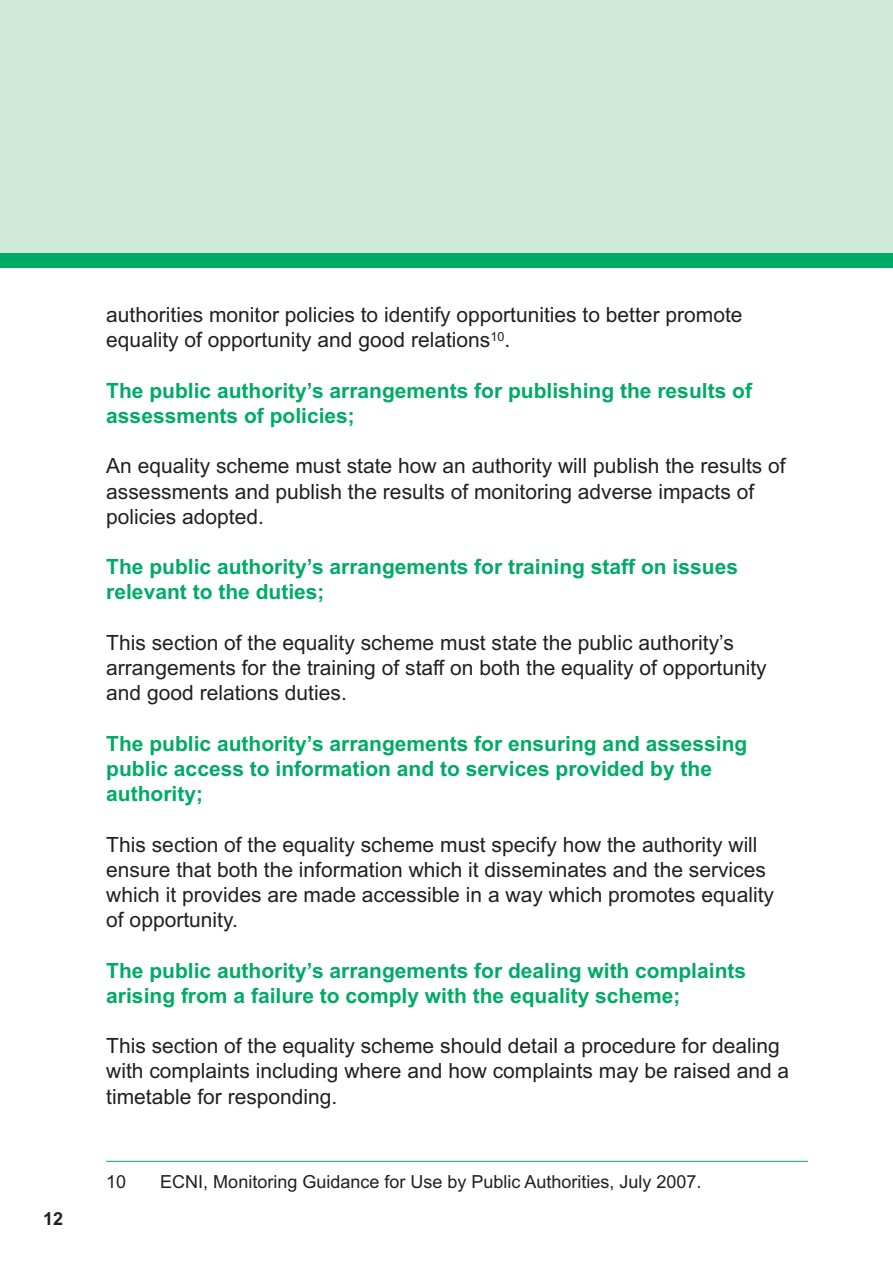
<style>
.page{position:relative;width:893px;height:1263px;background:#fff}
.page>*{position:absolute;margin:0;border:0;box-sizing:border-box;transform-origin:0 0}
.t1{font:21px/25.2px "Arial";color:#231f20}
.t2{font:700 21px/25.2px "Arial";color:#00ab66}
.t3{font:18px "Arial";color:#231f20}
.t4{font:700 18px "Arial";color:#231f20}
</style>
<div class="page">
<div style="left:0;top:211px;width:893px;height:57px;background:#00ab66"></div>
<div style="left:0;top:0;width:893px;height:252px;background:#cfe9da"></div>
<hr style="left:106px;top:1161px;width:702px;height:1px;background:#00ab66">
<p class="t4" style="left:43px;top:1208px;width:22px">12</p>
<p class="t1" style="left:106px;top:302px;width:638px">authorities monitor policies to identify opportunities to better promote equality of opportunity and good relations<sup>10</sup>.</p>
<p class="t2" style="left:106px;top:378px;width:647px">The public authority’s arrangements for publishing the results of assessments of policies;</p>
<p class="t1" style="left:106px;top:454px;width:681px">An equality scheme must state how an authority will publish the results of assessments and publish the results of monitoring adverse impacts of policies adopted.</p>
<p class="t2" style="left:106px;top:554px;width:633px">The public authority’s arrangements for training staff on issues relevant to the duties;</p>
<p class="t1" style="left:106px;top:630px;width:662px">This section of the equality scheme must state the public authority’s arrangements for the training of staff on both the equality of opportunity and good relations duties.</p>
<p class="t2" style="left:106px;top:731px;width:643px">The public authority’s arrangements for ensuring and assessing public access to information and to services provided by the authority;</p>
<p class="t1" style="left:106px;top:832px;width:669px">This section of the equality scheme must specify how the authority will ensure that both the information which it disseminates and the services which it provides are made accessible in a way which promotes equality of opportunity.</p>
<p class="t2" style="left:106px;top:958px;width:641px">The public authority’s arrangements for dealing with complaints arising from a failure to comply with the equality scheme;</p>
<p class="t1" style="left:106px;top:1033px;width:684px">This section of the equality scheme should detail a procedure for dealing with complaints including where and how complaints may be raised and a timetable for responding.</p>
<p class="t3" style="left:106px;top:1171px;width:22px">10</p>
<p class="t3" style="left:160px;top:1171px;width:543px">ECNI, Monitoring Guidance for Use by Public Authorities, July 2007.</p>
</div>
